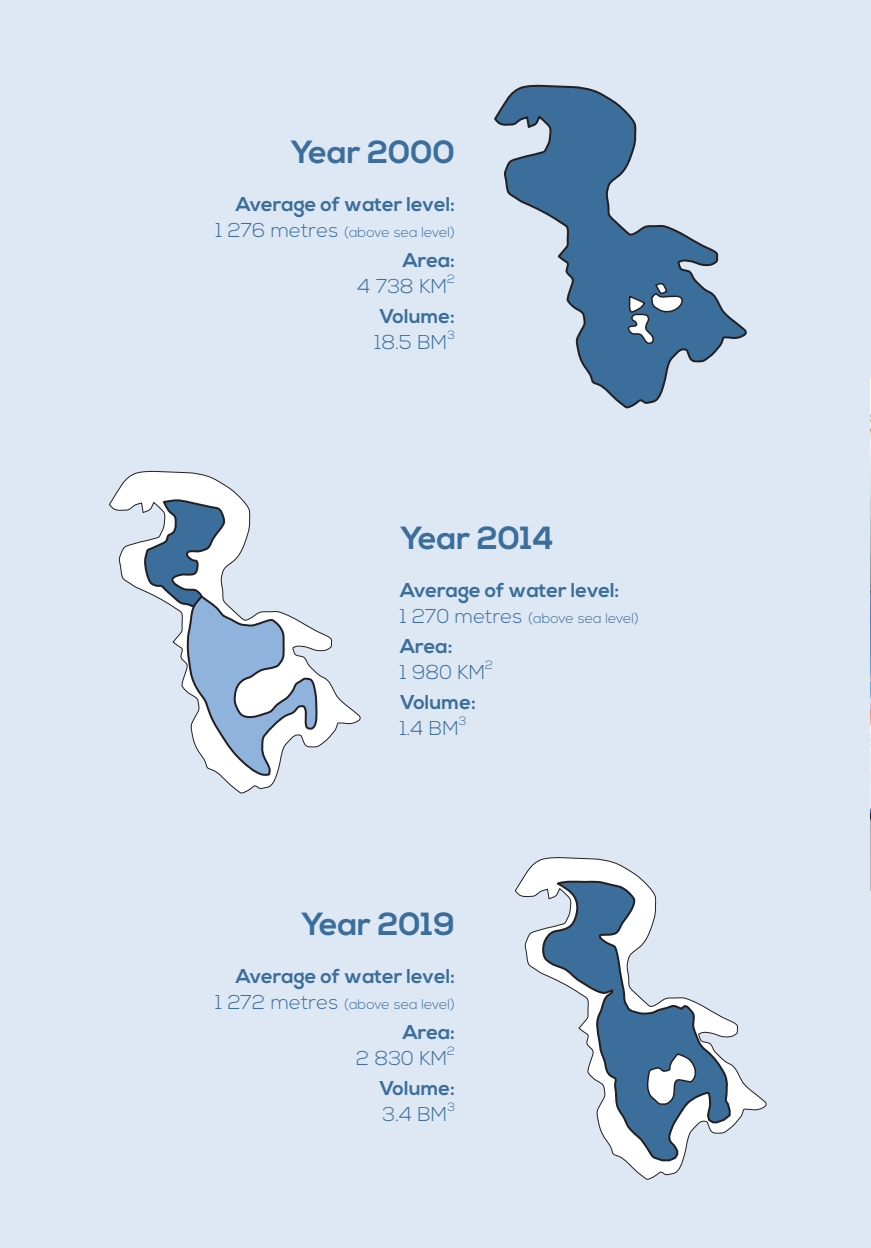
<style>
.page{position:relative;width:871px;height:1248px;background:#fff}
.page>*{position:absolute;margin:0;border:0;box-sizing:border-box;transform-origin:0 0}
.t1{font:700 32px "Nexa";color:#3b6e9a}
.t2{font:700 20px "Nexa";color:#3b6e9a}
.t3{font:300 20px "Nexa";color:#3b6e9a}
.t4{font:300 14px "Nexa";color:#3b6e9a}
.t5{font:300 12px "Nexa";color:#3b6e9a}
.s1{font-size:20px}
</style>
<div class="page">
<div style="left:0;top:0;width:870px;height:1247px;background:#dee8f4"></div>
<svg style="left:494px;top:84px;width:253px;height:325px"></svg>
<svg style="left:626px;top:281px;width:59px;height:64px"></svg>
<svg style="left:109px;top:470px;width:252px;height:324px"></svg>
<svg style="left:142px;top:499px;width:177px;height:278px"></svg>
<svg style="left:515px;top:857px;width:252px;height:323px"></svg>
<svg style="left:543px;top:879px;width:188px;height:283px"></svg>
<svg style="left:645px;top:1051px;width:53px;height:106px"></svg>
<img style="left:870px;top:377px;width:1px;height:513px">
<h1 class="t1" style="left:290px;top:134px;width:166px">Year 2000</h1>
<p class="t2" style="left:236px;top:193px;width:220px">Average of water level:</p>
<p class="t4" style="left:215px;top:224px;width:241px"><span class="s1">1 276 metres</span> (above sea level)</p>
<p class="t2" style="left:402px;top:249px;width:54px">Area:</p>
<p class="t3" style="left:357px;top:275px;width:91px">4 738 KM</p>
<p class="t5" style="left:447px;top:272px;width:9px">2</p>
<p class="t2" style="left:379px;top:305px;width:77px">Volume:</p>
<p class="t3" style="left:375px;top:331px;width:74px">18.5 BM</p>
<p class="t5" style="left:447px;top:328px;width:9px">3</p>
<h1 class="t1" style="left:400px;top:519px;width:155px">Year 2014</h1>
<p class="t2" style="left:400px;top:578px;width:220px">Average of water level:</p>
<p class="t4" style="left:400px;top:610px;width:240px"><span class="s1">1 270 metres</span> (above sea level)</p>
<p class="t2" style="left:400px;top:634px;width:54px">Area:</p>
<p class="t3" style="left:400px;top:660px;width:86px">1 980 KM</p>
<p class="t5" style="left:485px;top:657px;width:9px">2</p>
<p class="t2" style="left:400px;top:690px;width:77px">Volume:</p>
<p class="t3" style="left:400px;top:716px;width:60px">1.4 BM</p>
<p class="t5" style="left:458px;top:713px;width:9px">3</p>
<h1 class="t1" style="left:301px;top:905px;width:155px">Year 2019</h1>
<p class="t2" style="left:236px;top:964px;width:220px">Average of water level:</p>
<p class="t4" style="left:215px;top:996px;width:241px"><span class="s1">1 272 metres</span> (above sea level)</p>
<p class="t2" style="left:402px;top:1020px;width:54px">Area:</p>
<p class="t3" style="left:356px;top:1046px;width:92px">2 830 KM</p>
<p class="t5" style="left:447px;top:1043px;width:9px">2</p>
<p class="t2" style="left:379px;top:1076px;width:77px">Volume:</p>
<p class="t3" style="left:382px;top:1102px;width:66px">3.4 BM</p>
<p class="t5" style="left:447px;top:1099px;width:9px">3</p>
</div>
